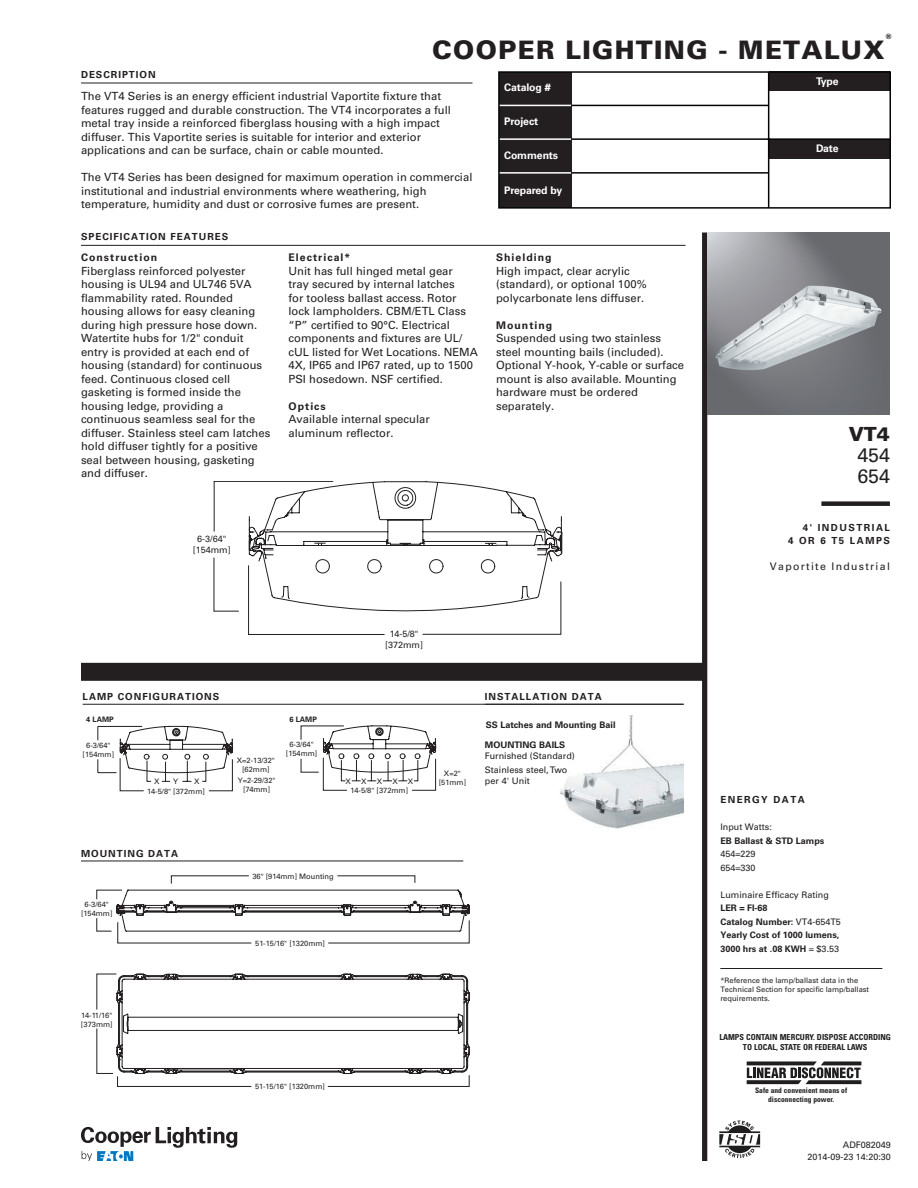
<style>
.page{position:relative;width:918px;height:1188px;background:#fff}
.page>*{position:absolute;margin:0;border:0;box-sizing:border-box;transform-origin:0 0}
.t1{font:900 25.5px "Univers LT Std";letter-spacing:.05em;color:#231f20}
.Product_Name___Lamps{font:19.5px "Univers LT Std";color:#231f20}
.Product_Name___Lamps-2{font:900 19.5px "Univers LT Std";color:#231f20}
.Body_Copy_Paragraph{font:11.25px/13.5px "Univers LT Std";color:#231f20}
.Body_Copy_Paragraph-2{font:700 10.5px "Univers LT Std";letter-spacing:.1em;color:#231f20}
.t2{font:700 10.5px "Univers LT Std";letter-spacing:-.01em;color:#fff}
.Product_Category_and{font:10.5px "Univers LT Std";letter-spacing:.125em;color:#231f20}
.Header_With_Rule_Par{font:700 9.75px "Univers LT Std";letter-spacing:.1em;color:#231f20}
.Dimension__Lamp_Desc{font:700 9.75px "Univers LT Std";letter-spacing:.15em;color:#231f20}
.Energy_Data_Paragrap{font:700 9.75px "Univers LT Std";letter-spacing:.15em;color:#231f20}
.Energy_Data_Paragrap-2{font:700 9px "Univers LT Std";color:#231f20}
.Energy_Data_Paragrap-3{font:9px/10.5px "Univers LT Std";color:#231f20;text-align:center}
.t3{font:9px/10.8px "Univers LT Std";color:#201d1e}
.AD_Number_Paragraph{font:9px "Univers LT Std";color:#231f20}
.t4{font:700 9px "Univers LT Std";color:#201d1e}
.t5{font:700 condensed 8.25px/9.9px "Univers LT Std";color:#201d1e;text-align:center}
.Notes_Paragraph{font:7.5px/9px "Univers LT Std";color:#231f20;text-align:center}
.t6{font:700 condensed 7.5px/9px "Univers LT Std";color:#201d1e;text-align:center}
.t7{font:700 7.5px "Univers LT Std";color:#231f20}
.t8{font:900 7.2px "Univers LT Std";color:#231f20}
.s1{font-weight:700}
.s2{font-weight:400}
</style>
<div class="page">
<div style="left:702px;top:232px;width:5px;height:929px;background:#231f20"></div>
<div style="left:81px;top:663px;width:625px;height:18px;background:#231f20"></div>
<hr style="left:81px;top:245px;width:605px;height:1px;background:#231f20">
<div style="left:821px;top:501px;width:69px;height:5px;background:#231f20"></div>
<hr style="left:81px;top:83px;width:391px;height:1px;background:#231f20">
<hr style="left:720px;top:968px;width:162px;height:1px;background:#231f20">
<img style="left:707px;top:233px;width:182px;height:182px">
<div style="left:499px;top:72px;width:72px;height:136px;background:#231f20"></div>
<div style="left:769px;top:72px;width:121px;height:19px;background:#231f20"></div>
<div style="left:769px;top:139px;width:121px;height:20px;background:#231f20"></div>
<hr style="left:571px;top:105px;width:198px;height:1px;background:#040503">
<hr style="left:499px;top:105px;width:72px;height:1px;background:#fff">
<hr style="left:571px;top:172px;width:198px;height:2px;background:#040503">
<hr style="left:499px;top:172px;width:72px;height:2px;background:#fff">
<hr style="left:768px;top:72px;width:1px;height:136px;background:#040503">
<hr style="left:571px;top:138px;width:319px;height:2px;background:#040503">
<hr style="left:500px;top:138px;width:71px;height:2px;background:#fff">
<div style="left:498px;top:71px;width:393px;height:138px;border:2px solid #040503"></div>
<svg style="left:213px;top:481px;width:349px;height:154px"></svg>
<svg style="left:747px;top:1061px;width:114px;height:23px"></svg>
<svg style="left:719px;top:1121px;width:41px;height:37px"></svg>
<svg style="left:81px;top:1127px;width:156px;height:34px"></svg>
<svg style="left:97px;top:726px;width:136px;height:66px"></svg>
<hr style="left:83px;top:704px;width:601px;height:1px;background:#231f20">
<svg style="left:96px;top:973px;width:374px;height:114px"></svg>
<svg style="left:96px;top:875px;width:374px;height:69px"></svg>
<hr style="left:81px;top:861px;width:382px;height:1px;background:#231f20">
<img style="left:560px;top:716px;width:124px;height:113px">
<svg style="left:300px;top:725px;width:136px;height:66px"></svg>
<p class="t8" style="left:886px;top:32px;width:7px">®</p>
<h1 class="t1" style="left:432px;top:34px;width:454px">COOPER LIGHTING - METALUX</h1>
<p class="Header_With_Rule_Par" style="left:81px;top:69px;width:76px">DESCRIPTION</p>
<p class="Body_Copy_Paragraph" style="left:81px;top:89px;width:372px">The VT4 Series is an energy efficient industrial Vaportite fixture that features rugged and durable construction. The VT4 incorporates a full metal tray inside a reinforced fiberglass housing with a high impact diffuser. This Vaportite series is suitable for interior and exterior applications and can be surface, chain or cable mounted.</p>
<p class="Body_Copy_Paragraph" style="left:81px;top:170px;width:393px">The VT4 Series has been designed for maximum operation in commercial institutional and industrial environments where weathering, high temperature, humidity and dust or corrosive fumes are present.</p>
<p class="Header_With_Rule_Par" style="left:81px;top:231px;width:149px">SPECIFICATION FEATURES</p>
<p class="Body_Copy_Paragraph-2" style="left:81px;top:251px;width:78px">Construction</p>
<p class="Body_Copy_Paragraph" style="left:81px;top:264px;width:191px">Fiberglass reinforced polyester housing is UL94 and UL746 5VA flammability rated. Rounded housing allows for easy cleaning during high pressure hose down.<br>Watertite hubs for 1/2" conduit entry is provided at each end of housing (standard) for continuous feed. Continuous closed cell gasketing is formed inside the housing ledge, providing a continuous seamless seal for the diffuser. Stainless steel cam latches hold diffuser tightly for a positive seal between housing, gasketing and diffuser.</p>
<p class="Body_Copy_Paragraph-2" style="left:289px;top:251px;width:63px">Electrical*</p>
<p class="Body_Copy_Paragraph" style="left:289px;top:264px;width:191px">Unit has full hinged metal gear<br>tray secured by internal latches<br>for tooless ballast access. Rotor lock lampholders. CBM/ETL Class “P” certified to 90°C. Electrical components and fixtures are UL/ cUL listed for Wet Locations. NEMA<br>4X, IP65 and IP67 rated, up to 1500<br>PSI hosedown. NSF certified.</p>
<p class="Body_Copy_Paragraph-2" style="left:289px;top:400px;width:39px">Optics</p>
<p class="Body_Copy_Paragraph" style="left:289px;top:412px;width:143px">Available internal specular aluminum reflector.</p>
<p class="t2" style="left:504px;top:81px;width:48px">Catalog #</p>
<p class="t2" style="left:504px;top:116px;width:36px">Project</p>
<p class="t2" style="left:504px;top:149px;width:56px">Comments</p>
<p class="t2" style="left:504px;top:184px;width:60px">Prepared by</p>
<p class="Body_Copy_Paragraph-2" style="left:496px;top:251px;width:57px">Shielding</p>
<p class="Body_Copy_Paragraph" style="left:496px;top:264px;width:152px">High impact, clear acrylic (standard), or optional 100% polycarbonate lens diffuser.</p>
<p class="Body_Copy_Paragraph-2" style="left:496px;top:319px;width:58px">Mounting</p>
<p class="Body_Copy_Paragraph" style="left:496px;top:331px;width:190px">Suspended using two stainless steel mounting bails (included).<br>Optional Y-hook, Y-cable or surface mount is also available. Mounting hardware must be ordered separately.</p>
<p class="Energy_Data_Paragrap-3" style="left:193px;top:534px;width:39px">6-3/64" [154mm]</p>
<p class="Energy_Data_Paragrap-3" style="left:385px;top:629px;width:39px">14-5/8" [372mm]</p>
<p class="Header_With_Rule_Par" style="left:83px;top:691px;width:138px">LAMP CONFIGURATIONS</p>
<p class="t7" style="left:86px;top:715px;width:29px">4 LAMP</p>
<p class="Notes_Paragraph" style="left:83px;top:740px;width:33px">6-3/64" [154mm]</p>
<p class="Notes_Paragraph" style="left:237px;top:756px;width:40px">X=2-13/32" [62mm]</p>
<p class="Notes_Paragraph" style="left:147px;top:777px;width:59px;text-align:left;text-indent:47px">X<br>14-5/8" [372mm]</p>
<p class="Notes_Paragraph" style="left:238px;top:776px;width:39px">Y=2-29/32" [74mm]</p>
<p class="Notes_Paragraph" style="left:154px;top:777px;width:7px">X</p>
<p class="Notes_Paragraph" style="left:173px;top:777px;width:7px">Y</p>
<p class="t7" style="left:289px;top:715px;width:29px">6 LAMP</p>
<p class="Notes_Paragraph" style="left:286px;top:740px;width:33px">6-3/64" [154mm]</p>
<p class="Notes_Paragraph" style="left:346px;top:777px;width:7px">X</p>
<p class="Notes_Paragraph" style="left:361px;top:777px;width:7px">X</p>
<p class="Notes_Paragraph" style="left:377px;top:777px;width:7px">X</p>
<p class="Notes_Paragraph" style="left:392px;top:777px;width:7px">X</p>
<p class="Notes_Paragraph" style="left:408px;top:777px;width:7px">X</p>
<p class="Notes_Paragraph" style="left:439px;top:769px;width:29px">X=2" [51mm]</p>
<p class="Notes_Paragraph" style="left:350px;top:786px;width:59px">14-5/8" [372mm]</p>
<p class="Header_With_Rule_Par" style="left:485px;top:691px;width:118px">INSTALLATION DATA</p>
<p class="t4" style="left:486px;top:720px;width:131px">SS Latches and Mounting Bail</p>
<p class="t3" style="left:485px;top:740px;width:92px"><span class="s1">MOUNTING BAILS<br></span>Furnished (Standard)</p>
<p class="t3" style="left:485px;top:765px;width:84px">Stainless steel, Two per 4' Unit</p>
<p class="Header_With_Rule_Par" style="left:81px;top:848px;width:99px">MOUNTING DATA</p>
<p class="Notes_Paragraph" style="left:81px;top:900px;width:33px">6-3/64" [154mm]</p>
<p class="Notes_Paragraph" style="left:252px;top:872px;width:83px">36" [914mm] Mounting</p>
<p class="Notes_Paragraph" style="left:255px;top:939px;width:71px">51-15/16" [1320mm]</p>
<p class="Notes_Paragraph" style="left:81px;top:1011px;width:33px;text-align:left">14-11/16" [373mm]</p>
<p class="Notes_Paragraph" style="left:255px;top:1082px;width:71px">51-15/16" [1320mm]</p>
<p class="t2" style="left:816px;top:75px;width:24px">Type</p>
<p class="t2" style="left:816px;top:143px;width:24px">Date</p>
<p class="Product_Name___Lamps-2" style="left:849px;top:421px;width:43px">VT4</p>
<p class="Product_Name___Lamps" style="left:857px;top:443px;width:34px">454</p>
<p class="Product_Name___Lamps" style="left:857px;top:464px;width:34px">654</p>
<p class="Dimension__Lamp_Desc" style="left:803px;top:521px;width:89px">4' INDUSTRIAL</p>
<p class="Dimension__Lamp_Desc" style="left:788px;top:535px;width:103px">4 OR 6 T5 LAMPS</p>
<p class="Product_Category_and" style="left:770px;top:560px;width:122px">Vaportite Industrial</p>
<p class="Energy_Data_Paragrap" style="left:720px;top:794px;width:86px">ENERGY DATA</p>
<p class="Energy_Data_Paragrap-3" style="left:720px;top:822px;width:53px">Input Watts:</p>
<p class="Energy_Data_Paragrap-2" style="left:720px;top:835px;width:106px">EB Ballast &amp; STD Lamps</p>
<p class="Energy_Data_Paragrap-3" style="left:720px;top:849px;width:37px">454=229</p>
<p class="Energy_Data_Paragrap-3" style="left:720px;top:863px;width:37px">654=330</p>
<p class="Energy_Data_Paragrap-3" style="left:720px;top:890px;width:110px">Luminaire Efficacy Rating</p>
<p class="Energy_Data_Paragrap-2" style="left:720px;top:903px;width:49px">LER = FI-68</p>
<p class="Energy_Data_Paragrap-2" style="left:720px;top:916px;width:122px">Catalog Number: <span class="s2">VT4-654T5</span></p>
<p class="Energy_Data_Paragrap-2" style="left:720px;top:930px;width:121px">Yearly Cost of 1000 lumens,</p>
<p class="Energy_Data_Paragrap-2" style="left:720px;top:943px;width:120px">3000 hrs at .08 KWH <span class="s2">= $3.53</span></p>
<p class="Notes_Paragraph" style="left:720px;top:976px;width:150px;text-align:left">*Reference the lamp/ballast data in the<br>Technical Section for specific lamp/ballast requirements.</p>
<p class="t5" style="left:719px;top:1032px;width:173px">LAMPS CONTAIN MERCURY. DISPOSE ACCORDING<br>TO LOCAL, STATE OR FEDERAL LAWS</p>
<p class="t6" style="left:755px;top:1086px;width:93px">Safe and convenient means of disconnecting power.</p>
<p class="AD_Number_Paragraph" style="left:843px;top:1139px;width:50px">ADF082049</p>
<p class="AD_Number_Paragraph" style="left:807px;top:1151px;width:85px">2014-09-23 14:20:30</p>
</div>
